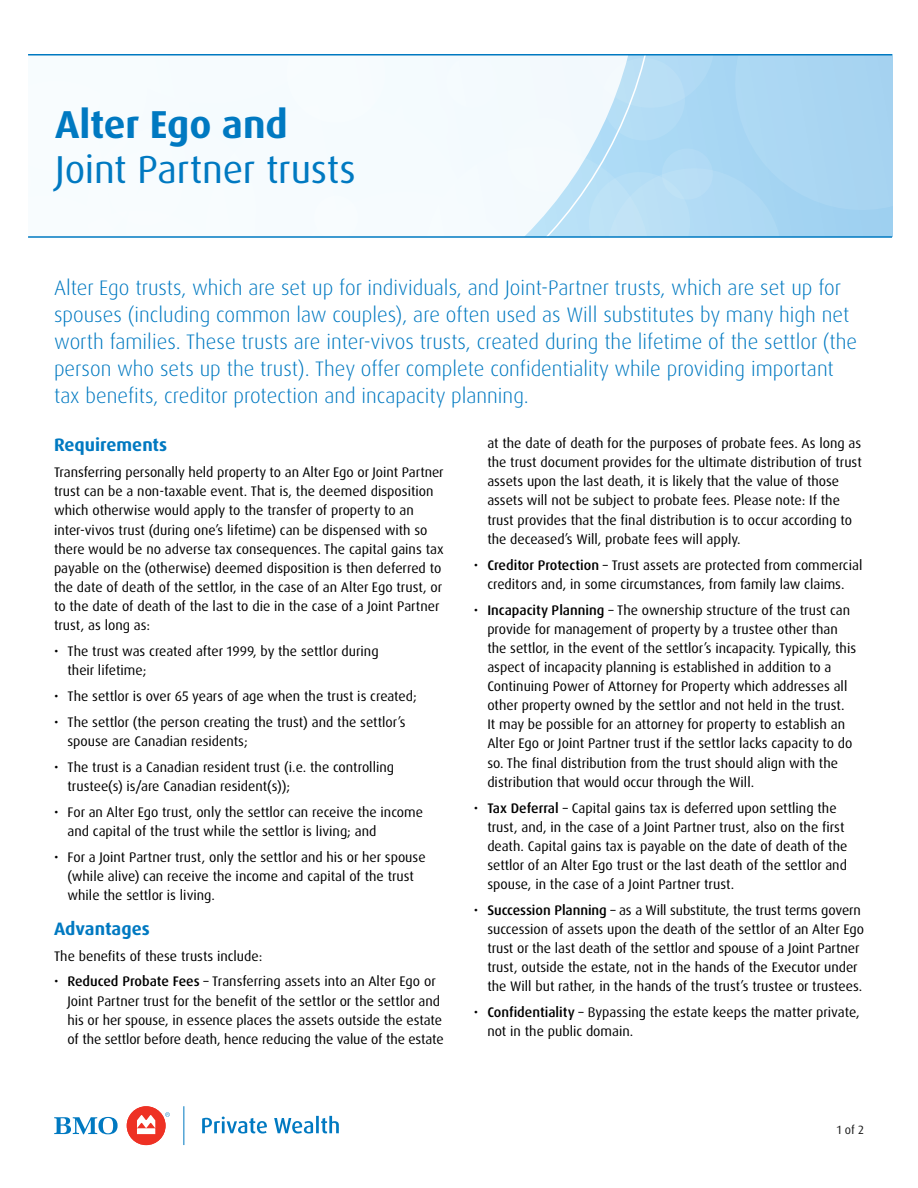
<style>
.page{position:relative;width:918px;height:1188px;background:#fff}
.page>*{position:absolute;margin:0;border:0;box-sizing:border-box;transform-origin:0 0}
.Title_H1{font:39px/45px "Dax Pro";letter-spacing:-.005em;color:#0079c1}
.Intro_H2{font:300 21px/27px "Dax Pro";color:#0079c1}
.Subhead_H3{font:700 18px "Dax Pro";color:#0079c1}
.Body_P{font:13.8px/19.2px "Dax Pro";color:#000}
.t1{font:12px "Dax Pro";color:#000}
.s1{font-weight:700}
.s2{font-weight:500}
</style>
<div class="page">
<div style="left:127px;top:1106px;width:39px;height:39px;background:#ee3124;border-radius:50%"></div>
<svg style="left:137px;top:1115px;width:18px;height:19px"></svg>
<svg style="left:202px;top:1117px;width:65px;height:17px"></svg>
<svg style="left:274px;top:1116px;width:65px;height:18px"></svg>
<svg style="left:54px;top:1117px;width:64px;height:17px"></svg>
<svg style="left:165px;top:1112px;width:5px;height:5px"></svg>
<svg style="left:183px;top:1106px;width:1px;height:39px"></svg>
<svg style="left:658px;top:56px;width:234px;height:180px;background:#aad6f2"></svg>
<svg style="left:372px;top:56px;width:286px;height:180px"></svg>
<hr style="left:28px;top:54px;width:864px;height:2px;background:#0079c1">
<hr style="left:28px;top:236px;width:864px;height:2px;background:#0079c1">
<h1 class="Title_H1" style="left:55px;top:103px;width:302px"><span class="s1">Alter Ego and<br></span>Joint Partner trusts</h1>
<h2 class="Intro_H2" style="left:54px;top:274px;width:805px">Alter Ego trusts, which are set up for individuals, and Joint-Partner trusts, which are set up for spouses (including common law couples), are often used as Will substitutes by many high net worth families. These trusts are inter-vivos trusts, created during the lifetime of the settlor (the person who sets up the trust). They offer complete confidentiality while providing important tax benefits, creditor protection and incapacity planning.</h2>
<h3 class="Subhead_H3" style="left:54px;top:433px;width:115px">Requirements</h3>
<p class="Body_P" style="left:54px;top:463px;width:391px">Transferring personally held property to an Alter Ego or Joint Partner trust can be a non-taxable event. That is, the deemed disposition which otherwise would apply to the transfer of property to an inter-vivos trust (during one’s lifetime) can be dispensed with so there would be no adverse tax consequences. The capital gains tax payable on the (otherwise) deemed disposition is then deferred to the date of death of the settlor, in the case of an Alter Ego trust, or to the date of death of the last to die in the case of a Joint Partner trust, as long as:</p>
<p class="Body_P" style="left:68px;top:642px;width:313px;text-indent:-14px">• The trust was created after 1999, by the settlor during their lifetime;</p>
<p class="Body_P" style="left:54px;top:687px;width:364px">• The settlor is over 65 years of age when the trust is created;</p>
<p class="Body_P" style="left:68px;top:713px;width:340px;text-indent:-14px">• The settlor (the person creating the trust) and the settlor’s spouse are Canadian residents;</p>
<p class="Body_P" style="left:68px;top:758px;width:328px;text-indent:-14px">• The trust is a Canadian resident trust (i.e. the controlling trustee(s) is/are Canadian resident(s));</p>
<p class="Body_P" style="left:68px;top:803px;width:357px;text-indent:-14px">• For an Alter Ego trust, only the settlor can receive the income and capital of the trust while the settlor is living; and</p>
<p class="Body_P" style="left:68px;top:848px;width:360px;text-indent:-14px">• For a Joint Partner trust, only the settlor and his or her spouse (while alive) can receive the income and capital of the trust while the settlor is living.</p>
<h3 class="Subhead_H3" style="left:54px;top:917px;width:97px">Advantages</h3>
<p class="Body_P" style="left:54px;top:946px;width:210px">The benefits of these trusts include:</p>
<p class="Body_P" style="left:68px;top:972px;width:378px;text-indent:-14px">• <span class="s2">Reduced Probate Fees</span> – Transferring assets into an Alter Ego or Joint Partner trust for the benefit of the settlor or the settlor and his or her spouse, in essence places the assets outside the estate of the settlor before death, hence reducing the value of the estate</p>
<p class="Body_P" style="left:487px;top:434px;width:376px">at the date of death for the purposes of probate fees. As long as the trust document provides for the ultimate distribution of trust assets upon the last death, it is likely that the value of those assets will not be subject to probate fees. Please note: If the trust provides that the final distribution is to occur according to the deceased’s Will, probate fees will apply.</p>
<p class="Body_P" style="left:474px;top:555px;width:390px;text-align:center">• <span class="s2">Creditor Protection</span> – Trust assets are protected from commercial creditors and, in some circumstances, from family law claims.</p>
<p class="Body_P" style="left:487px;top:600px;width:370px;text-indent:-14px">• <span class="s2">Incapacity Planning</span> – The ownership structure of the trust can provide for management of property by a trustee other than the settlor, in the event of the settlor’s incapacity. Typically, this aspect of incapacity planning is established in addition to a Continuing Power of Attorney for Property which addresses all other property owned by the settlor and not held in the trust.<br>It may be possible for an attorney for property to establish an Alter Ego or Joint Partner trust if the settlor lacks capacity to do so. The final distribution from the trust should align with the distribution that would occur through the Will.</p>
<p class="Body_P" style="left:487px;top:798px;width:362px;text-indent:-14px">• <span class="s2">Tax Deferral</span> – Capital gains tax is deferred upon settling the trust, and, in the case of a Joint Partner trust, also on the first death. Capital gains tax is payable on the date of death of the settlor of an Alter Ego trust or the last death of the settlor and spouse, in the case of a Joint Partner trust.</p>
<p class="Body_P" style="left:487px;top:901px;width:378px;text-indent:-14px">• <span class="s2">Succession Planning</span> – as a Will substitute, the trust terms govern succession of assets upon the death of the settlor of an Alter Ego trust or the last death of the settlor and spouse of a Joint Partner trust, outside the estate, not in the hands of the Executor under the Will but rather, in the hands of the trust’s trustee or trustees.</p>
<p class="Body_P" style="left:487px;top:1003px;width:374px;text-indent:-14px">• <span class="s2">Confidentiality</span> – Bypassing the estate keeps the matter private, not in the public domain.</p>
<p class="t1" style="left:837px;top:1122px;width:29px">1 of 2</p>
</div>
